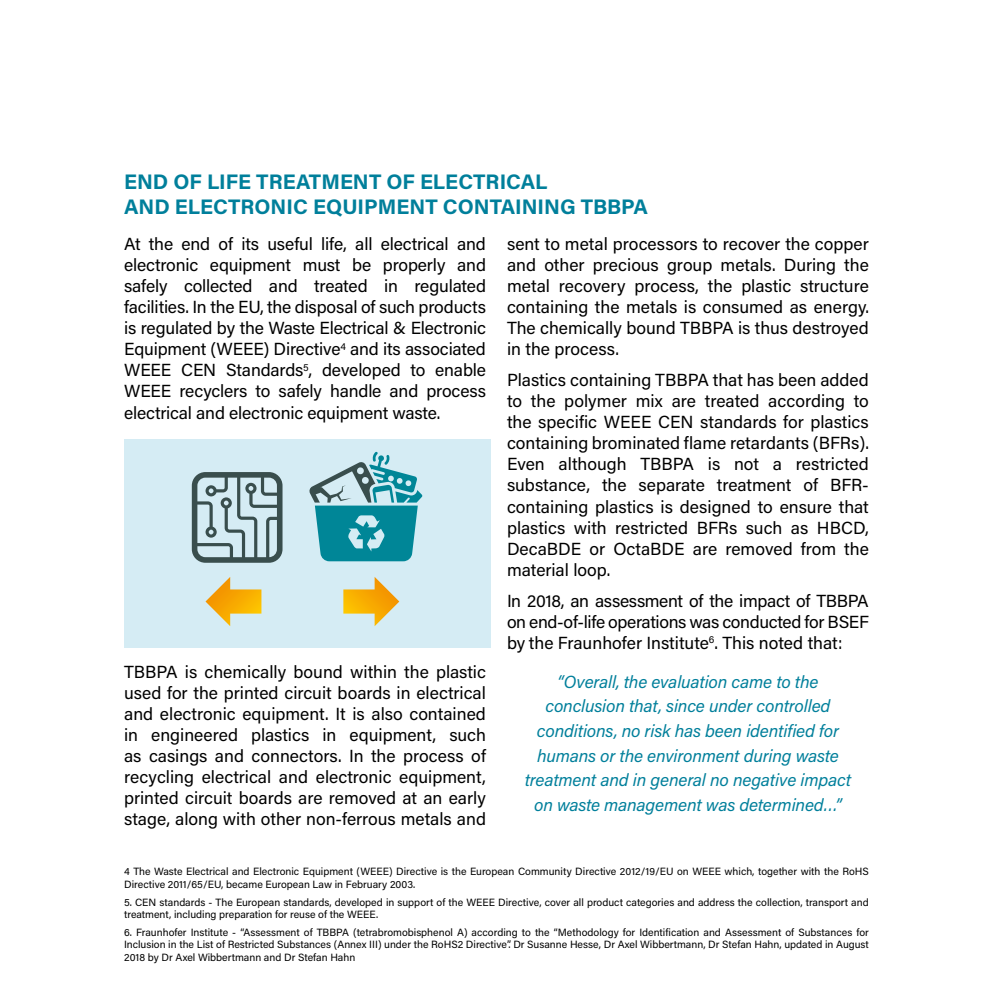
<style>
.page{position:relative;width:993px;height:993px;background:#fff}
.page>*{position:absolute;margin:0;border:0;box-sizing:border-box;transform-origin:0 0}
.t1{font:700 21px/25.2px "Acumin Pro";color:#007f9b}
.t2{font:17.5px/21px "Acumin Pro";letter-spacing:-.005em;color:#000;text-align:justify}
.t3{font:italic 17.5px/24.5px "Acumin Pro";letter-spacing:-.01em;color:#007f9b;text-align:center}
.t4{font:10.5px/12.6px "Acumin Pro";color:#000}
</style>
<div class="page">
<div style="left:124px;top:439px;width:366px;height:209px;background:#d5ecf4"></div>
<svg style="left:192px;top:472px;width:90px;height:90px"></svg>
<svg style="left:309px;top:451px;width:113px;height:110px"></svg>
<svg style="left:205px;top:577px;width:56px;height:49px"></svg>
<svg style="left:343px;top:577px;width:56px;height:49px"></svg>
<p class="t1" style="left:124px;top:168px;width:525px">END OF LIFE TREATMENT OF ELECTRICAL<br>AND ELECTRONIC EQUIPMENT CONTAINING TBBPA</p>
<p class="t2" style="left:124px;top:233px;width:363px">At the end of its useful life, all electrical and electronic equipment must be properly and safely collected and treated in regulated facilities. In the EU, the disposal of such products is regulated by the Waste Electrical &amp; Electronic Equipment (WEEE) Directive<sup>4</sup> and its associated WEEE CEN Standards<sup>5</sup>, developed to enable WEEE recyclers to safely handle and process electrical and electronic equipment waste.</p>
<p class="t2" style="left:507px;top:233px;width:363px">sent to metal processors to recover the copper and other precious group metals. During the metal recovery process, the plastic structure containing the metals is consumed as energy.<br>The chemically bound TBBPA is thus destroyed in the process.</p>
<p class="t2" style="left:507px;top:369px;width:363px">Plastics containing TBBPA that has been added to the polymer mix are treated according to the specific WEEE CEN standards for plastics containing brominated flame retardants (BFRs).<br>Even although TBBPA is not a restricted substance, the separate treatment of BFR&shy;containing plastics is designed to ensure that plastics with restricted BFRs such as HBCD, DecaBDE or OctaBDE are removed from the material loop.</p>
<p class="t2" style="left:507px;top:589px;width:363px">In 2018, an assessment of the impact of TBBPA on end-of-life operations was conducted for BSEF by the Fraunhofer Institute<sup>6</sup>. This noted that:</p>
<p class="t3" style="left:524px;top:668px;width:328px">“Overall, the evaluation came to the conclusion that, since under controlled conditions, no risk has been identified for humans or the environment during waste treatment and in general no negative impact on waste management was determined…”</p>
<p class="t2" style="left:124px;top:660px;width:363px">TBBPA is chemically bound within the plastic used for the printed circuit boards in electrical and electronic equipment. It is also contained in engineered plastics in equipment, such as casings and connectors. In the process of recycling electrical and electronic equipment, printed circuit boards are removed at an early stage, along with other non-ferrous metals and</p>
<p class="t4" style="left:124px;top:864px;width:746px">4 The Waste Electrical and Electronic Equipment (WEEE) Directive is the European Community Directive 2012/19/EU on WEEE which, together with the RoHS<br>Directive 2011/65/EU, became European Law in February 2003.</p>
<p class="t4" style="left:124px;top:894px;width:746px">5. CEN standards - The European standards, developed in support of the WEEE Directive, cover all product categories and address the collection, transport and treatment, including preparation for reuse of the WEEE.</p>
<p class="t4" style="left:124px;top:925px;width:746px;text-align:justify">6. Fraunhofer Institute - “Assessment of TBBPA (tetrabromobisphenol A) according to the “Methodology for Identification and Assessment of Substances for Inclusion in the List of Restricted Substances (Annex III) under the RoHS2 Directive”. Dr Susanne Hesse, Dr Axel Wibbertmann, Dr Stefan Hahn, updated in August 2018 by Dr Axel Wibbertmann and Dr Stefan Hahn</p>
</div>
